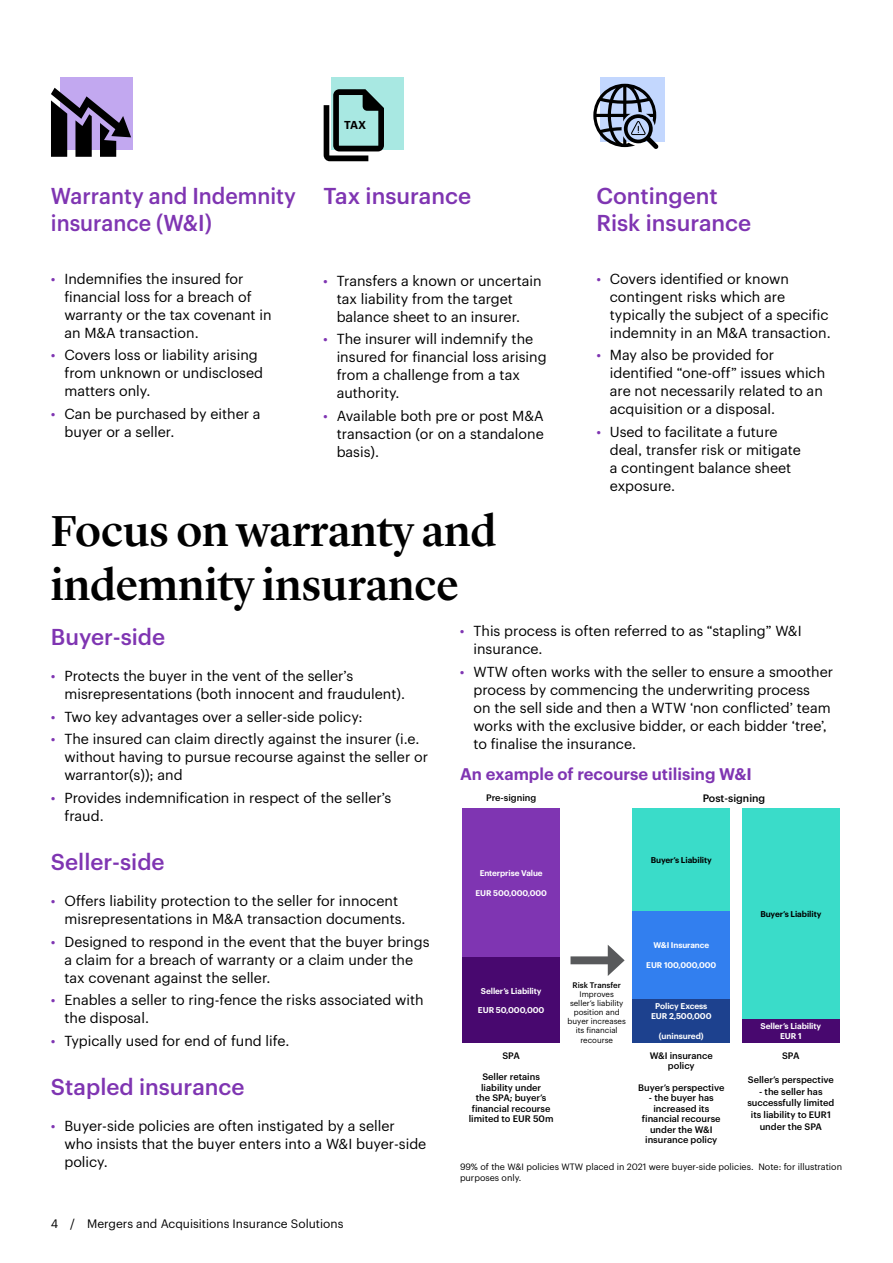
<style>
.page{position:relative;width:893px;height:1263px;background:#fff}
.page>*{position:absolute;margin:0;border:0;box-sizing:border-box;transform-origin:0 0}
.t1{font:500 45px/54px "Lyon Display";color:#000}
.t2{font:500 22.5px/27px "Graphik";color:#7f35b2}
.t3{font:500 22.5px/27px "Graphik";color:#7f35b2;scale:.95 1}
.t4{font:600 16.5px "Graphik";color:#7f35b2}
.t5{font:14.25px/18px "Graphik";color:#000}
.t6{font:12px "Graphik";color:#000}
.t7{font:600 11.25px "Graphik";color:#000}
.t8{font:500 10.5px "Graphik";color:#000}
.t9{font:500 9.15px/10.5px "Graphik";color:#000;text-align:center}
.t10{font:9px/11.2px "Graphik";color:#000}
.t11{font:600 8.25px/10.4px "Graphik";letter-spacing:-.01em;color:#fff;text-align:center}
.t12{font:600 8.25px "Graphik";letter-spacing:-.01em;color:#000}
.t13{font:600 8.1px "Graphik";letter-spacing:-.01em;color:#fff}
.t14{font:7.95px/9.1px "Graphik";color:#000;text-align:center}
.t15{font:500 7.95px "Graphik";color:#000}
.s1{color:#7f35b2}
</style>
<div class="page">
<div style="left:332px;top:78px;width:72px;height:72px;background:#a8e8e2"></div>
<svg style="left:324px;top:89px;width:60px;height:72px"></svg>
<div style="left:462px;top:957px;width:98px;height:86px;background:#48086f"></div>
<div style="left:462px;top:808px;width:98px;height:149px;background:#7f35b2"></div>
<div style="left:742px;top:808px;width:98px;height:211px;background:#3adcc9"></div>
<div style="left:742px;top:1019px;width:98px;height:24px;background:#48086f"></div>
<div style="left:632px;top:998px;width:98px;height:45px;background:#1d418e"></div>
<div style="left:632px;top:911px;width:98px;height:87px;background:#327fef"></div>
<div style="left:632px;top:809px;width:98px;height:102px;background:#3adcc9"></div>
<div style="left:570px;top:956px;width:44px;height:8px;background:#58595b"></div>
<svg style="left:608px;top:945px;width:17px;height:31px"></svg>
<div style="left:600px;top:77px;width:65px;height:65px;background:#c3d7fe"></div>
<svg style="left:593px;top:84px;width:65px;height:65px"></svg>
<div style="left:61px;top:78px;width:72px;height:72px;background:#c2a8f0"></div>
<svg style="left:51px;top:88px;width:80px;height:69px"></svg>
<p class="t7" style="left:344px;top:116px;width:24px">TAX</p>
<h2 class="t3" style="left:51px;top:180px;width:259px">Warranty and Indemnity insurance (W&amp;I)</h2>
<h2 class="t2" style="left:324px;top:180px;width:149px">Tax insurance</h2>
<h2 class="t2" style="left:596px;top:180px;width:156px">Contingent<br>Risk insurance</h2>
<p class="t5" style="left:64px;top:268px;width:209px;text-indent:-13px"><span class="s1">•</span> Indemnifies the insured for financial loss for a breach of warranty or the tax covenant in an M&amp;A transaction.</p>
<p class="t5" style="left:64px;top:345px;width:200px;text-indent:-13px"><span class="s1">•</span> Covers loss or liability arising from unknown or undisclosed matters only.</p>
<p class="t5" style="left:64px;top:403px;width:198px;text-indent:-13px"><span class="s1">•</span> Can be purchased by either a buyer or a seller.</p>
<p class="t5" style="left:337px;top:271px;width:207px;text-indent:-13px"><span class="s1">•</span> Transfers a known or uncertain tax liability from the target balance sheet to an insurer.</p>
<p class="t5" style="left:337px;top:329px;width:212px;text-indent:-13px"><span class="s1">•</span> The insurer will indemnify the insured for financial loss arising from a challenge from a tax authority.</p>
<p class="t5" style="left:337px;top:406px;width:209px;text-align:justify;text-indent:-13px"><span class="s1">•</span> Available both pre or post M&amp;A transaction (or on a standalone basis).</p>
<p class="t5" style="left:610px;top:268px;width:222px;text-indent:-13px"><span class="s1">•</span> Covers identified or known contingent risks which are typically the subject of a specific indemnity in an M&amp;A transaction.</p>
<p class="t5" style="left:610px;top:345px;width:217px;text-indent:-13px"><span class="s1">•</span> May also be provided for identified “one-off” issues which are not necessarily related to an acquisition or a disposal.</p>
<p class="t5" style="left:610px;top:421px;width:193px;text-indent:-13px"><span class="s1">•</span> Used to facilitate a future deal, transfer risk or mitigate a contingent balance sheet exposure.</p>
<h1 class="t1" style="left:51px;top:500px;width:447px">Focus on warranty and indemnity insurance</h1>
<h2 class="t2" style="left:51px;top:621px;width:116px">Buyer-side</h2>
<p class="t5" style="left:64px;top:666px;width:342px;text-indent:-13px"><span class="s1">•</span> Protects the buyer in the vent of the seller’s misrepresentations (both innocent and fraudulent).</p>
<p class="t5" style="left:51px;top:706px;width:313px"><span class="s1">•</span> Two key advantages over a seller-side policy:</p>
<p class="t5" style="left:64px;top:729px;width:365px;text-indent:-13px"><span class="s1">•</span> The insured can claim directly against the insurer (i.e. without having to pursue recourse against the seller or warrantor(s)); and</p>
<p class="t5" style="left:64px;top:787px;width:329px;text-indent:-13px"><span class="s1">•</span> Provides indemnification in respect of the seller’s fraud.</p>
<h2 class="t2" style="left:51px;top:846px;width:115px">Seller-side</h2>
<p class="t5" style="left:64px;top:891px;width:343px;text-indent:-13px"><span class="s1">•</span> Offers liability protection to the seller for innocent misrepresentations in M&amp;A transaction documents.</p>
<p class="t5" style="left:64px;top:931px;width:367px;text-indent:-13px"><span class="s1">•</span> Designed to respond in the event that the buyer brings a claim for a breach of warranty or a claim under the tax covenant against the seller.</p>
<p class="t5" style="left:64px;top:990px;width:361px;text-indent:-13px"><span class="s1">•</span> Enables a seller to ring-fence the risks associated with the disposal.</p>
<p class="t5" style="left:51px;top:1030px;width:240px"><span class="s1">•</span> Typically used for end of fund life.</p>
<h2 class="t2" style="left:51px;top:1071px;width:195px">Stapled insurance</h2>
<p class="t5" style="left:64px;top:1116px;width:363px;text-indent:-13px"><span class="s1">•</span> Buyer-side policies are often instigated by a seller who insists that the buyer enters into a W&amp;I buyer-side policy.</p>
<p class="t5" style="left:473px;top:621px;width:330px;text-indent:-13px"><span class="s1">•</span> This process is often referred to as “stapling” W&amp;I insurance.</p>
<p class="t5" style="left:473px;top:661px;width:361px;text-indent:-13px"><span class="s1">•</span> WTW often works with the seller to ensure a smoother process by commencing the underwriting process<br>on the sell side and then a WTW ‘non conflicted’ team works with the exclusive bidder, or each bidder ‘tree’, to finalise the insurance.</p>
<p class="t4" style="left:460px;top:761px;width:293px">An example of recourse utilising W&amp;I</p>
<p class="t9" style="left:486px;top:792px;width:52px">Pre-signing</p>
<p class="t8" style="left:703px;top:790px;width:64px">Post-signing</p>
<p class="t12" style="left:651px;top:854px;width:63px">Buyer’s Liability</p>
<p class="t13" style="left:480px;top:867px;width:65px">Enterprise Value</p>
<p class="t13" style="left:475px;top:886px;width:73px">EUR 500,000,000</p>
<p class="t12" style="left:760px;top:908px;width:63px">Buyer’s Liability</p>
<p class="t13" style="left:653px;top:939px;width:57px">W&amp;I Insurance</p>
<p class="t13" style="left:646px;top:959px;width:71px">EUR 100,000,000</p>
<p class="t15" style="left:573px;top:979px;width:50px">Risk Transfer</p>
<p class="t14" style="left:568px;top:989px;width:60px">Improves seller’s liability position and buyer increases its financial recourse</p>
<p class="t11" style="left:481px;top:985px;width:62px">Seller’s Liability</p>
<p class="t11" style="left:478px;top:1004px;width:68px">EUR 50,000,000</p>
<p class="t11" style="left:651px;top:1000px;width:62px">Policy Excess<br>EUR 2,500,000</p>
<p class="t11" style="left:659px;top:1030px;width:46px">(uninsured)</p>
<p class="t11" style="left:760px;top:1020px;width:62px">Seller’s Liability<br>EUR 1</p>
<p class="t9" style="left:782px;top:1049px;width:19px">SPA</p>
<p class="t9" style="left:748px;top:1073px;width:87px">Seller’s perspective</p>
<p class="t9" style="left:747px;top:1084px;width:89px;line-height:11.9px">- the seller has successfully limited its liability to EUR1 under the SPA</p>
<p class="t9" style="left:650px;top:1049px;width:65px">W&amp;I insurance policy</p>
<p class="t9" style="left:638px;top:1081px;width:88px">Buyer’s perspective</p>
<p class="t9" style="left:642px;top:1092px;width:80px">- the buyer has increased its financial recourse under the W&amp;I insurance policy</p>
<p class="t9" style="left:502px;top:1049px;width:19px">SPA</p>
<p class="t9" style="left:469px;top:1071px;width:86px">Seller retains liability under<br>the SPA; buyer’s financial recourse limited to EUR 50m</p>
<p class="t10" style="left:460px;top:1160px;width:384px">99% of the W&amp;I policies WTW placed in 2021 were buyer-side policies. Note: for illustration purposes only.</p>
<p class="t6" style="left:51px;top:1215px;width:294px">4 / Mergers and Acquisitions Insurance Solutions</p>
</div>
